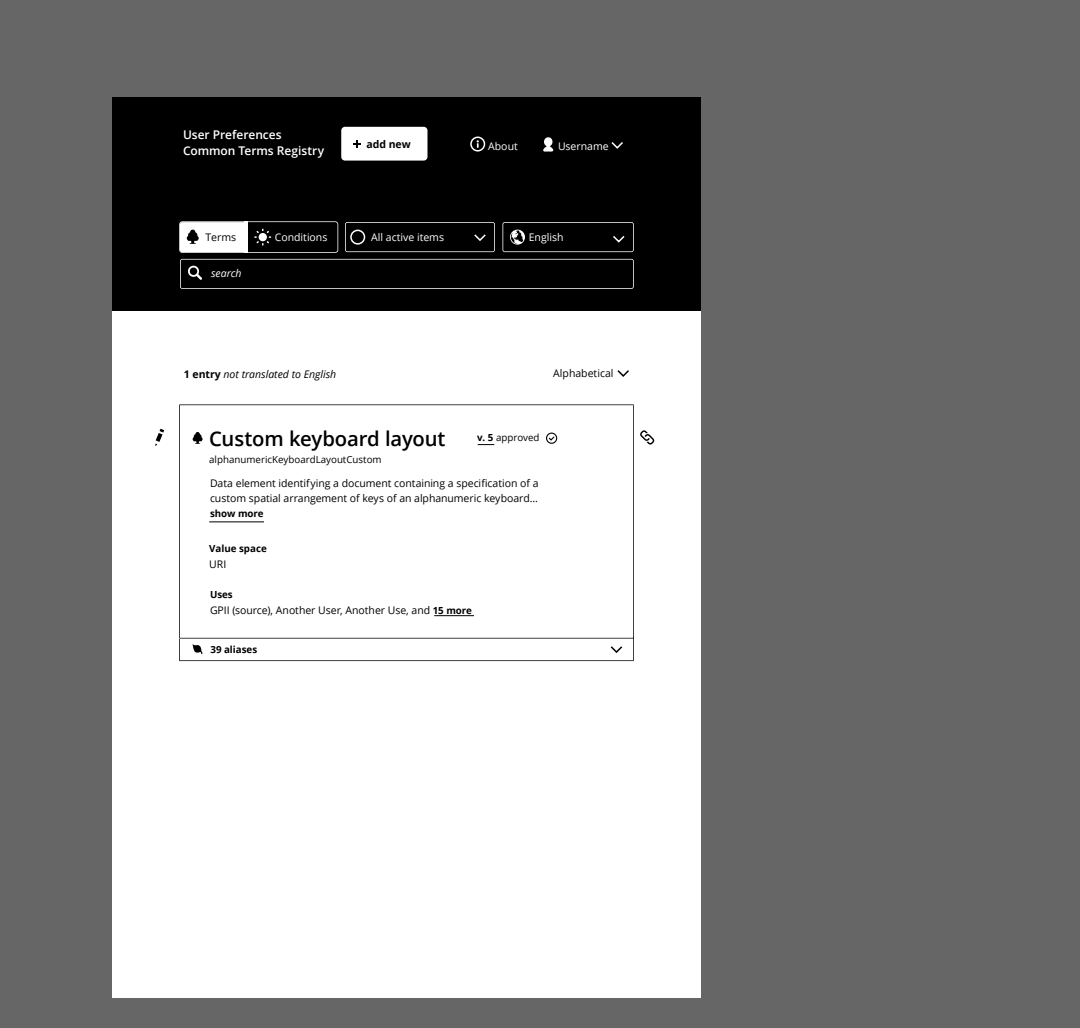
<style>
.page{position:relative;width:1080px;height:1028px;background:#666}
.page>*{position:absolute;margin:0;border:0;box-sizing:border-box;transform-origin:0 0}
.t1{font:600 20.25px "Open Sans";letter-spacing:-.01em;color:#000}
.t2{font:600 12px/15.8px "Open Sans";color:#fff}
.t3{font:10.5px/15px "Open Sans";letter-spacing:-.005em;color:#000}
.t4{font:10.5px "Open Sans";color:#fff}
.t5{font:italic 10.5px "Open Sans";color:#000}
.t6{font:italic 10.5px "Open Sans";color:#fff}
.t7{font:700 10.5px "Open Sans";color:#000}
.t8{font:9.75px "Open Sans";color:#000}
.t9{font:700 9.75px "Open Sans";color:#000}
.s1{font-weight:700;font-style:normal}
.s2{font-weight:700}
.s3{font-weight:700;font-size:9.75px}
</style>
<div class="page">
<div style="left:112px;top:98px;width:589px;height:900px;background:#fff"></div>
<div style="left:112px;top:98px;width:589px;height:213px;background:#000"></div>
<svg style="left:611px;top:142px;width:12px;height:7px"></svg>
<svg style="left:543px;top:137px;width:10px;height:14px"></svg>
<svg style="left:470px;top:136px;width:15px;height:15px"></svg>
<svg style="left:345px;top:222px;width:150px;height:31px"></svg>
<svg style="left:502px;top:222px;width:132px;height:31px"></svg>
<svg style="left:179px;top:221px;width:159px;height:32px"></svg>
<svg style="left:180px;top:259px;width:454px;height:30px"></svg>
<svg style="left:617px;top:370px;width:12px;height:7px"></svg>
<svg style="left:179px;top:404px;width:455px;height:233px"></svg>
<svg style="left:193px;top:432px;width:10px;height:12px"></svg>
<div style="left:545px;top:431px;width:13px;height:14px;background:#fff;border-radius:50%"></div>
<svg style="left:546px;top:432px;width:11px;height:12px"></svg>
<svg style="left:179px;top:637px;width:455px;height:24px"></svg>
<svg style="left:155px;top:429px;width:9px;height:17px"></svg>
<svg style="left:640px;top:430px;width:15px;height:15px"></svg>
<svg style="left:478px;top:444px;width:16px;height:1px"></svg>
<hr style="left:209px;top:521px;width:55px;height:1px;background:#000">
<hr style="left:434px;top:615px;width:40px;height:1px;background:#000">
<div style="left:341px;top:127px;width:87px;height:33px;background:#fff;border-radius:4px"></div>
<svg style="left:354px;top:140px;width:7px;height:8px"></svg>
<p class="t2" style="left:183px;top:126px;width:143px">User Preferences<br>Common Terms Registry</p>
<p class="t7" style="left:366px;top:137px;width:46px">add new</p>
<p class="t4" style="left:488px;top:139px;width:31px">About</p>
<p class="t4" style="left:558px;top:139px;width:52px">Username</p>
<p class="t3" style="left:206px;top:229px;width:32px">Terms</p>
<p class="t4" style="left:275px;top:230px;width:54px">Conditions</p>
<p class="t4" style="left:371px;top:230px;width:74px">All active items</p>
<p class="t4" style="left:529px;top:230px;width:36px">English</p>
<p class="t6" style="left:211px;top:266px;width:32px">search</p>
<p class="t5" style="left:184px;top:367px;width:154px"><span class="s1">1 entry</span> not translated to English</p>
<p class="t3" style="left:553px;top:365px;width:62px">Alphabetical</p>
<h1 class="t1" style="left:209px;top:424px;width:238px">Custom keyboard layout</h1>
<p class="t3" style="left:210px;top:476px;width:330px">Data element identifying a document containing a specification of a custom spatial arrangement of keys of an alphanumeric keyboard...</p>
<p class="t9" style="left:210px;top:507px;width:55px">show more</p>
<p class="t8" style="left:477px;top:431px;width:64px"><span class="s2">v. 5</span> approved</p>
<p class="t8" style="left:209px;top:453px;width:174px">alphanumericKeyboardLayoutCustom</p>
<p class="t9" style="left:209px;top:542px;width:59px">Value space</p>
<p class="t3" style="left:209px;top:556px;width:19px">URI</p>
<p class="t9" style="left:210px;top:587px;width:24px">Uses</p>
<p class="t3" style="left:210px;top:602px;width:264px">GPII (source), Another User, Another Use, and <span class="s3">15 more</span></p>
<p class="t9" style="left:210px;top:642px;width:48px">39 aliases</p>
</div>
